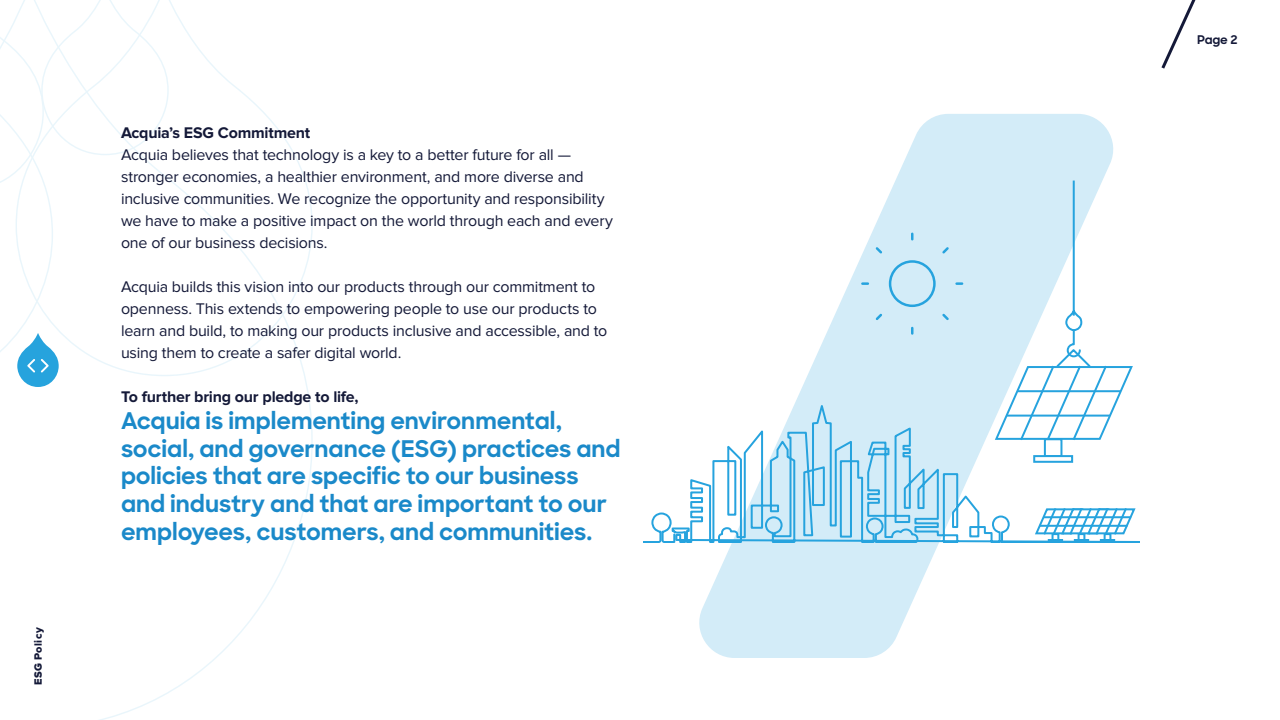
<style>
.page{position:relative;width:1280px;height:720px;background:#fff}
.page>*{position:absolute;margin:0;border:0;box-sizing:border-box;transform-origin:0 0}
.t1{font:700 23px/27.6px "Sharp Sans";letter-spacing:-.005em;color:#1a89c9}
.t2{font:16px/22px "Proxima Nova";letter-spacing:-.015em;color:#141938}
.t3{font:700 16px "Proxima Nova";letter-spacing:-.015em;color:#141938}
.t4{font:700 12px "Sharp Sans";color:#141938}
.t5{font:11px "Proxima Nova Extrabld";letter-spacing:.03em;color:#141938}
</style>
<div class="page">
<svg style="left:699px;top:114px;width:415px;height:544px"></svg>
<svg style="left:643px;top:398px;width:496px;height:147px"></svg>
<svg style="left:860px;top:231px;width:105px;height:105px;background:#cbe9f6"></svg>
<div style="left:1044px;top:438px;width:18px;height:19px;background:#fff;border:2px solid #26a3de"></div>
<svg style="left:1033px;top:455px;width:40px;height:8px"></svg>
<svg style="left:993px;top:181px;width:141px;height:261px"></svg>
<svg style="left:1052px;top:537px;width:7px;height:2px"></svg>
<hr style="left:1048px;top:539px;width:15px;height:4px;background:#26a3de">
<svg style="left:1078px;top:537px;width:7px;height:2px"></svg>
<hr style="left:1074px;top:539px;width:15px;height:4px;background:#26a3de">
<svg style="left:1033px;top:506px;width:104px;height:31px"></svg>
<svg style="left:1104px;top:533px;width:7px;height:6px"></svg>
<hr style="left:1100px;top:539px;width:15px;height:4px;background:#26a3de">
<hr style="left:1095px;top:516px;width:36px;height:2px;background:#26a3de">
<hr style="left:1091px;top:525px;width:36px;height:2px;background:#26a3de">
<svg style="left:168px;top:0;width:145px;height:377px"></svg>
<svg style="left:1161px;top:0;width:35px;height:69px"></svg>
<svg style="left:0;top:0;width:168px;height:387px"></svg>
<p class="t5" style="left:32px;top:685px;width:59px;rotate:-90deg">ESG Policy</p>
<p class="t3" style="left:121px;top:123px;width:191px">Acquia’s ESG Commitment</p>
<p class="t2" style="left:121px;top:144px;width:493px">Acquia believes that technology is a key to a better future for all — stronger economies, a healthier environment, and more diverse and inclusive communities. We recognize the opportunity and responsibility we have to make a positive impact on the world through each and every one of our business decisions.</p>
<p class="t2" style="left:121px;top:276px;width:488px">Acquia builds this vision into our products through our commitment to openness. This extends to empowering people to use our products to learn and build, to making our products inclusive and accessible, and to using them to create a safer digital world.</p>
<p class="t3" style="left:121px;top:387px;width:239px">To further bring our pledge to life,</p>
<h1 class="t1" style="left:121px;top:406px;width:501px">Acquia is implementing environmental, social, and governance (ESG) practices and policies that are specific to our business and industry and that are important to our employees, customers, and communities.</h1>
<p class="t4" style="left:1197px;top:31px;width:42px">Page 2</p>
</div>
